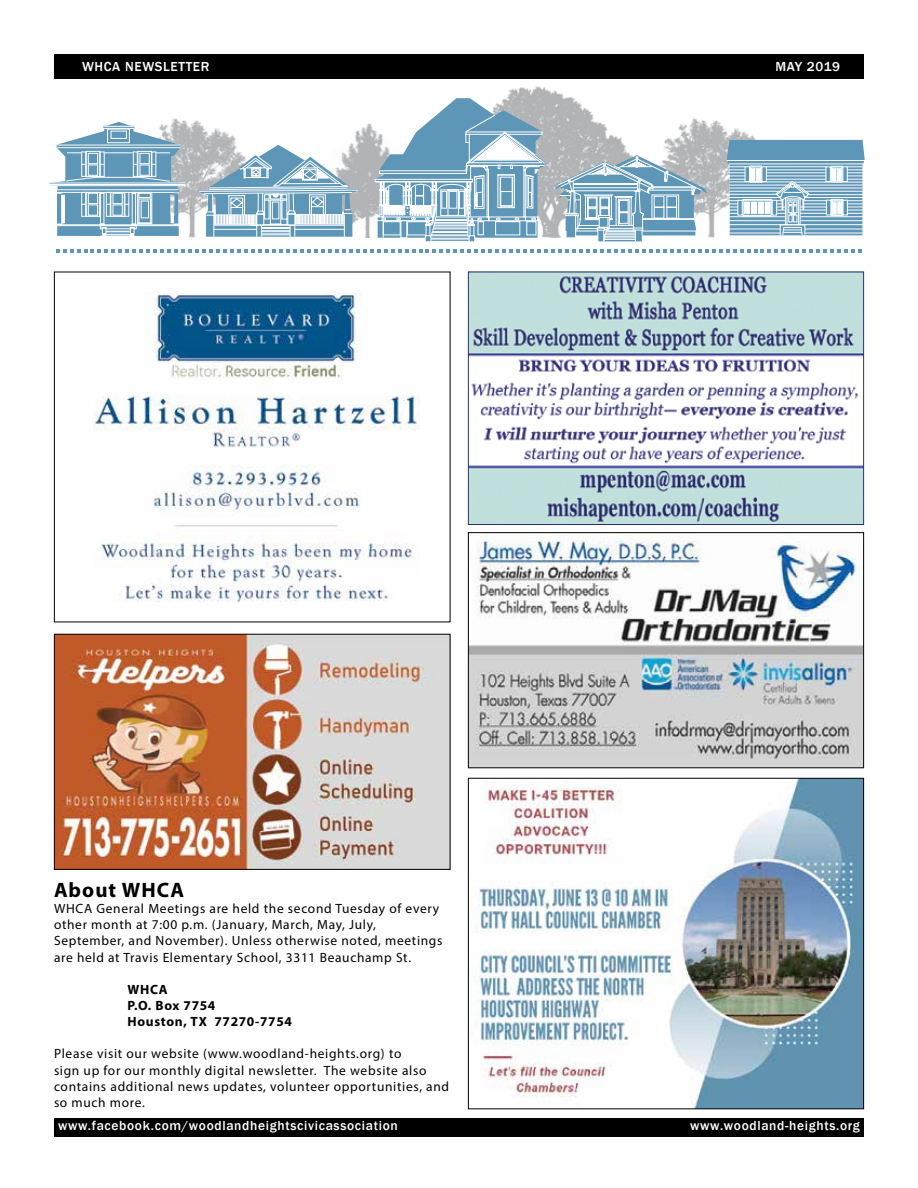
<style>
.page{position:relative;width:918px;height:1188px;background:#fff}
.page>*{position:absolute;margin:0;border:0;box-sizing:border-box;transform-origin:0 0}
.t1{font:700 20.85px "Myriad Pro";letter-spacing:.05em;color:#000}
.t2{font:13.5px/16.2px "Myriad Pro";letter-spacing:.05em;color:#000}
.t3{font:500 13.5px "Franklin Gothic";letter-spacing:.05em;color:#fff}
.t4{font:700 13.5px/16.2px "Myriad Pro";letter-spacing:.05em;color:#000}
</style>
<div class="page">
<div style="left:54px;top:54px;width:810px;height:25px;background:#000"></div>
<div style="left:54px;top:1118px;width:810px;height:19px;background:#000"></div>
<img style="left:507px;top:86px;width:82px;height:152px">
<svg style="left:555px;top:111px;width:310px;height:131px"></svg>
<svg style="left:56px;top:249px;width:806px;height:4px"></svg>
<svg style="left:50px;top:98px;width:496px;height:144px"></svg>
<img style="left:93px;top:292px;width:326px;height:310px">
<img style="left:470px;top:274px;width:392px;height:249px">
<div style="left:468px;top:272px;width:396px;height:253px;border:1px solid #2b3073"></div>
<div style="left:468px;top:533px;width:396px;height:235px;background:#d4d6d6"></div>
<img style="left:470px;top:534px;width:392px;height:224px">
<div style="left:468px;top:532px;width:396px;height:236px;border:1px solid #000"></div>
<img style="left:473px;top:780px;width:389px;height:327px">
<div style="left:468px;top:778px;width:396px;height:331px;border:1px solid #000"></div>
<img style="left:56px;top:636px;width:392px;height:232px">
<div style="left:54px;top:634px;width:396px;height:236px;border:1px solid #000"></div>
<p class="t3" style="left:82px;top:58px;width:129px">WHCA NEWSLETTER</p>
<p class="t3" style="left:776px;top:58px;width:66px">MAY 2019</p>
<h1 class="t1" style="left:54px;top:876px;width:132px">About WHCA</h1>
<p class="t2" style="left:54px;top:900px;width:390px">WHCA General Meetings are held the second Tuesday of every other month at 7:00 p.m. (January, March, May, July, September, and November). Unless otherwise noted, meetings are held at Travis Elementary School, 3311 Beauchamp St.</p>
<p class="t4" style="left:128px;top:981px;width:166px">WHCA<br>P.O. Box 7754<br>Houston, TX 77270-7754</p>
<p class="t2" style="left:54px;top:1046px;width:397px">Please visit our website (www.woodland-heights.org) to<br>sign up for our monthly digital newsletter. The website also contains additional news updates, volunteer opportunities, and so much more.</p>
<p class="t3" style="left:58px;top:1118px;width:341px">www.facebook.com/woodlandheightscivicassociation</p>
<p class="t3" style="left:690px;top:1118px;width:171px">www.woodland-heights.org</p>
</div>
